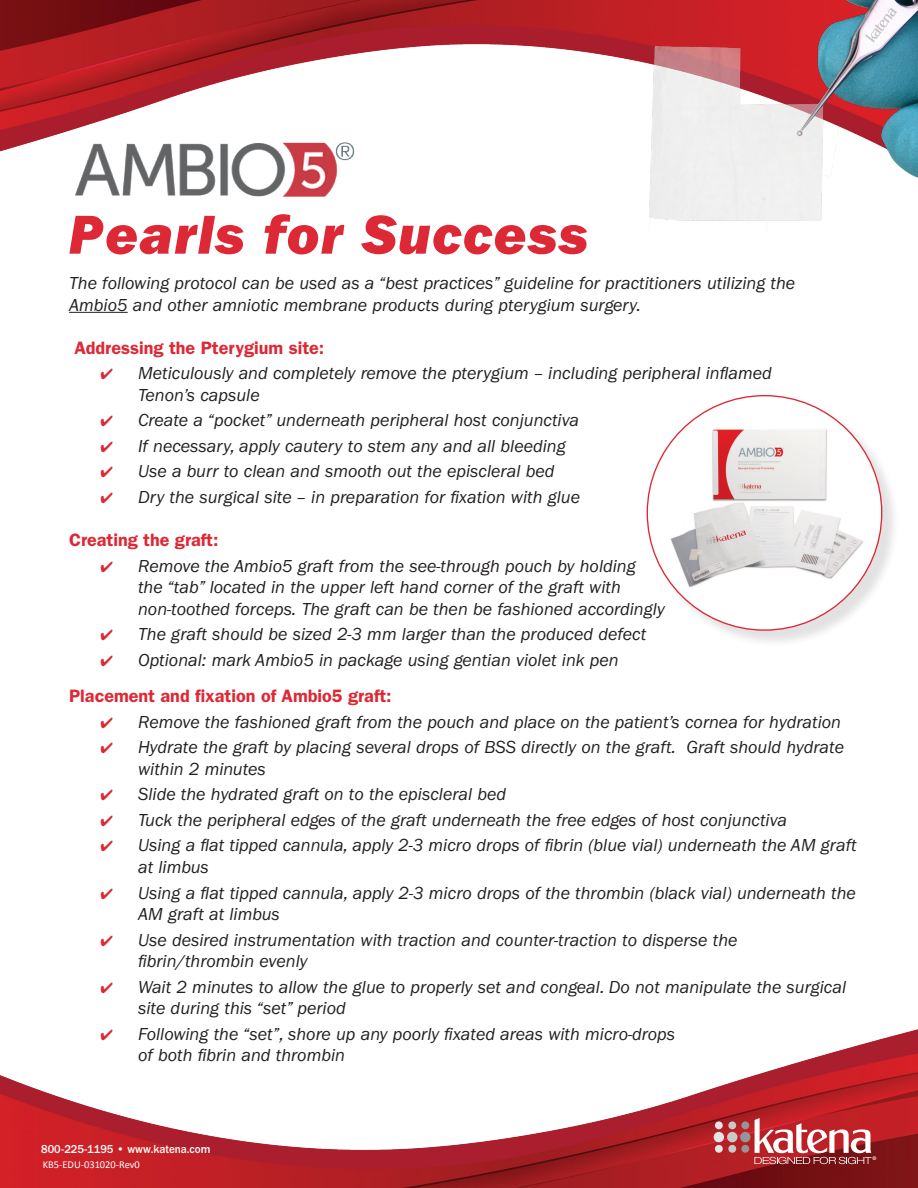
<style>
.page{position:relative;width:918px;height:1188px;background:#fff}
.page>*{position:absolute;margin:0;border:0;box-sizing:border-box;transform-origin:0 0}
.t1{font:56.7px "ITC Franklin Gothic Std Hvy It";letter-spacing:.02em;color:#dd2935}
.t2{font:italic 18px/21.6px "ITC Franklin Gothic Std";color:#231f20}
.t3{font:600 18px "ITC Franklin Gothic Std";color:#dd2935}
.t4{font:500 12px "Franklin Gothic URW";color:#fff;scale:.93 1}
.t5{font:10.5px "Calibri";color:#fff}
.t6{font:expanded 4.95px "Helvetica Neue LT Std";color:#fff}
.s1{color:#dd2935}
</style>
<div class="page">
<img style="left:0;top:0;width:608px;height:152px">
<img style="left:0;top:1029px;width:918px;height:159px">
<img style="left:608px;top:0;width:310px;height:221px">
<div style="left:740px;top:1132px;width:11px;height:10px;background:#939598;border-radius:50%"></div>
<div style="left:741px;top:1145px;width:8px;height:8px;background:#939598;border-radius:50%"></div>
<div style="left:741px;top:1121px;width:8px;height:8px;background:#939598;border-radius:50%"></div>
<div style="left:727px;top:1132px;width:10px;height:10px;background:#c7c8ca;border-radius:50%"></div>
<div style="left:728px;top:1145px;width:8px;height:8px;background:#c7c8ca;border-radius:50%"></div>
<div style="left:728px;top:1121px;width:8px;height:8px;background:#c7c8ca;border-radius:50%"></div>
<div style="left:714px;top:1132px;width:10px;height:10px;background:#e4e5e7;border-radius:50%"></div>
<div style="left:715px;top:1145px;width:8px;height:8px;background:#e4e5e7;border-radius:50%"></div>
<div style="left:715px;top:1121px;width:8px;height:8px;background:#e4e5e7;border-radius:50%"></div>
<svg style="left:754px;top:1118px;width:118px;height:46px"></svg>
<hr style="left:69px;top:312px;width:59px;height:1px;background:#231f20">
<img style="left:67px;top:112px;width:298px;height:85px">
<div style="left:649px;top:397px;width:250px;height:251px;background:#231f20;opacity:.13"></div>
<img style="left:647px;top:396px;width:235px;height:234px;border-radius:117px">
<p class="t1" style="left:68px;top:202px;width:521px">Pearls for Success</p>
<p class="t2" style="left:69px;top:272px;width:728px">The following protocol can be used as a “best practices” guideline for practitioners utilizing the<br>Ambio5 and other amniotic membrane products during pterygium surgery.</p>
<p class="t3" style="left:74px;top:337px;width:252px">Addressing the Pterygium site:</p>
<p class="t2" style="left:138px;top:363px;width:635px;text-indent:-37px"><span class="s1">✔</span> Meticulously and completely remove the pterygium – including peripheral inflamed<br>Tenon’s capsule</p>
<p class="t2" style="left:101px;top:410px;width:480px"><span class="s1">✔</span> Create a “pocket” underneath peripheral host conjunctiva</p>
<p class="t2" style="left:101px;top:435px;width:467px"><span class="s1">✔</span> If necessary, apply cautery to stem any and all bleeding</p>
<p class="t2" style="left:101px;top:461px;width:455px"><span class="s1">✔</span> Use a burr to clean and smooth out the episcleral bed</p>
<p class="t2" style="left:101px;top:486px;width:481px"><span class="s1">✔</span> Dry the surgical site – in preparation for fixation with glue</p>
<p class="t3" style="left:69px;top:529px;width:151px">Creating the graft:</p>
<p class="t2" style="left:138px;top:555px;width:528px;text-indent:-37px"><span class="s1">✔</span> Remove the Ambio5 graft from the see-through pouch by holding the “tab” located in the upper left hand corner of the graft with non-toothed forceps. The graft can be then be fashioned accordingly</p>
<p class="t2" style="left:101px;top:624px;width:547px"><span class="s1">✔</span> The graft should be sized 2-3 mm larger than the produced defect</p>
<p class="t2" style="left:101px;top:649px;width:520px"><span class="s1">✔</span> Optional: mark Ambio5 in package using gentian violet ink pen</p>
<p class="t3" style="left:69px;top:686px;width:324px">Placement and fixation of Ambio5 graft:</p>
<p class="t2" style="left:101px;top:711px;width:742px"><span class="s1">✔</span> Remove the fashioned graft from the pouch and place on the patient’s cornea for hydration</p>
<p class="t2" style="left:138px;top:737px;width:708px;text-indent:-37px"><span class="s1">✔</span> Hydrate the graft by placing several drops of BSS directly on the graft. Graft should hydrate within 2 minutes</p>
<p class="t2" style="left:101px;top:784px;width:407px"><span class="s1">✔</span> Slide the hydrated graft on to the episcleral bed</p>
<p class="t2" style="left:101px;top:809px;width:688px"><span class="s1">✔</span> Tuck the peripheral edges of the graft underneath the free edges of host conjunctiva</p>
<p class="t2" style="left:138px;top:835px;width:720px;text-indent:-37px"><span class="s1">✔</span> Using a flat tipped cannula, apply 2-3 micro drops of fibrin (blue vial) underneath the AM graft at limbus</p>
<p class="t2" style="left:138px;top:882px;width:719px;text-indent:-37px"><span class="s1">✔</span> Using a flat tipped cannula, apply 2-3 micro drops of the thrombin (black vial) underneath the<br>AM graft at limbus</p>
<p class="t2" style="left:138px;top:929px;width:601px;text-indent:-37px"><span class="s1">✔</span> Use desired instrumentation with traction and counter-traction to disperse the fibrin/thrombin evenly</p>
<p class="t2" style="left:138px;top:976px;width:710px;text-indent:-37px"><span class="s1">✔</span> Wait 2 minutes to allow the glue to properly set and congeal. Do not manipulate the surgical site during this “set” period</p>
<p class="t2" style="left:138px;top:1023px;width:539px;text-indent:-37px"><span class="s1">✔</span> Following the “set”, shore up any poorly fixated areas with micro-drops of both fibrin and thrombin</p>
<p class="t4" style="left:41px;top:1141px;width:184px">800-225-1195 • www.katena.com</p>
<p class="t5" style="left:43px;top:1158px;width:99px">KB5-EDU-031020-Rev0</p>
<p class="t6" style="left:873px;top:1156px;width:5px">®</p>
</div>
